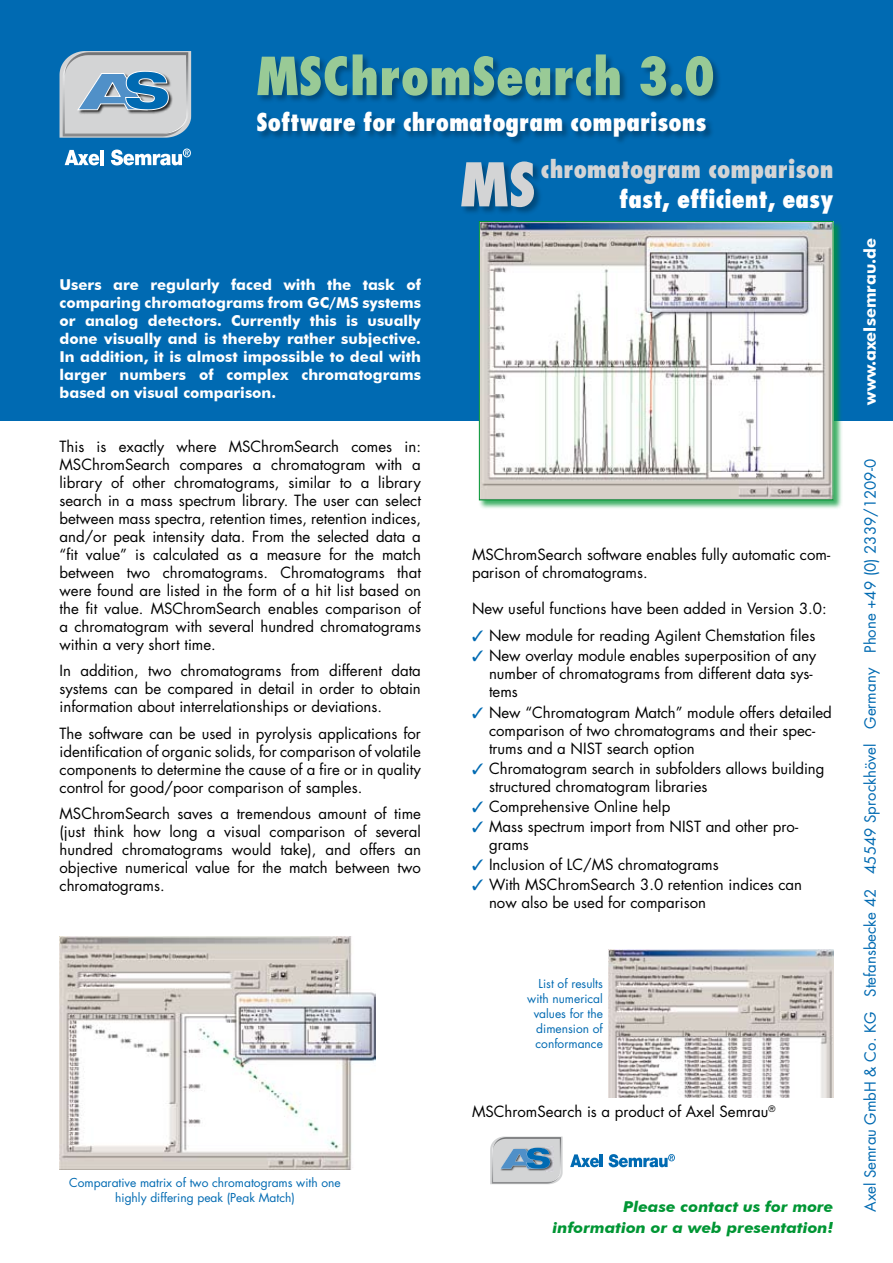
<style>
.page{position:relative;width:893px;height:1263px;background:#fff}
.page>*{position:absolute;margin:0;border:0;box-sizing:border-box;transform-origin:0 0}
.t1{font:800 condensed 58.5px "Futura";color:#d3d4d5}
.t2{font:800 condensed 51px "Futura";color:#99ca96}
.t3{font:800 condensed 24px "Futura";color:#fff}
.t4{font:800 condensed 24px "Futura";color:#d3d4d5}
.t5{font:700 16.5px "Futura BT";color:#fff}
.t6{font:15px/18px "Futura";color:#000}
.t7{font:700 15px/18px "Futura BT";color:#fff;text-align:justify}
.t8{font:15px "Futura";color:#006ab2}
.t9{font:italic 700 15px/21px "Futura BT";color:#009634;text-align:right;scale:1.07 1}
.t10{font:12px/15px "Futura";color:#006ab2;text-align:center}
.s1{color:#006ab2}
</style>
<div class="page">
<div style="left:0;top:0;width:893px;height:421px;background:#006ab2"></div>
<svg style="left:60px;top:51px;width:131px;height:87px;background:#a6b8c6"></svg>
<svg style="left:65px;top:150px;width:34px;height:15px"></svg>
<hr style="left:100px;top:150px;width:4px;height:15px;background:#fff">
<svg style="left:111px;top:148px;width:80px;height:17px"></svg>
<img style="left:60px;top:936px;width:315px;height:233px">
<img style="left:609px;top:950px;width:224px;height:147px">
<div style="left:479px;top:221px;width:364px;height:289px;background:#009634;opacity:.75"></div>
<img style="left:481px;top:223px;width:350px;height:275px">
<div style="left:479px;top:221px;width:354px;height:279px;border:1px solid #009634"></div>
<svg style="left:570px;top:1154px;width:33px;height:13px"></svg>
<svg style="left:609px;top:1154px;width:66px;height:13px"></svg>
<svg style="left:490px;top:1136px;width:73px;height:48px;background:#aabbc8"></svg>
<div style="left:257px;top:53px;width:466px;height:94px;background:#000;opacity:.3"></div>
<div style="left:460px;top:160px;width:84px;height:57px;background:#000;opacity:.3"></div>
<h2 class="t2" style="left:257px;top:44px;width:460px">MSChromSearch 3.0</h2>
<h3 class="t3" style="left:257px;top:107px;width:452px">Software for chromatogram comparisons</h3>
<h3 class="t4" style="left:541px;top:154px;width:294px">chromatogram comparison</h3>
<h3 class="t3" style="left:619px;top:184px;width:216px">fast, efficient, easy</h3>
<h1 class="t1" style="left:460px;top:148px;width:77px">MS</h1>
<p class="t7" style="left:60px;top:276px;width:363px">Users are regularly faced with the task of comparing chromatograms from GC/MS systems or analog detectors. Currently this is usually done visually and is thereby rather subjective.<br>In addition, it is almost impossible to deal with larger numbers of complex chromatograms based on visual comparison.</p>
<p class="t6" style="left:60px;top:437px;width:363px;text-align:justify">This is exactly where MSChromSearch comes in:<br>MSChromSearch compares a chromatogram with a library of other chromatograms, similar to a library search in a mass spectrum library. The user can select between mass spectra, retention times, retention indices, and/or peak intensity data. From the selected data a “fit value” is calculated as a measure for the match between two chromatograms. Chromatograms that were found are listed in the form of a hit list based on the fit value. MSChromSearch enables comparison of a chromatogram with several hundred chromatograms within a very short time.</p>
<p class="t6" style="left:60px;top:661px;width:363px;text-align:justify">In addition, two chromatograms from different data systems can be compared in detail in order to obtain information about interrelationships or deviations.</p>
<p class="t6" style="left:60px;top:724px;width:363px;text-align:justify">The software can be used in pyrolysis applications for identification of organic solids, for comparison of volatile components to determine the cause of a fire or in quality control for good/poor comparison of samples.</p>
<p class="t6" style="left:60px;top:804px;width:363px;text-align:justify">MSChromSearch saves a tremendous amount of time (just think how long a visual comparison of several hundred chromatograms would take), and offers an objective numerical value for the match between two chromatograms.</p>
<p class="t10" style="left:69px;top:1175px;width:273px">Comparative matrix of two chromatograms with one highly differing peak (Peak Match)</p>
<p class="t6" style="left:472px;top:546px;width:360px">MSChromSearch software enables fully automatic com&shy;parison of chromatograms.</p>
<p class="t6" style="left:472px;top:600px;width:356px">New useful functions have been added in Version 3.0:</p>
<p class="t6" style="left:472px;top:627px;width:345px"><span class="s1">✓</span> New module for reading Agilent Chemstation files</p>
<p class="t6" style="left:489px;top:647px;width:329px;text-indent:-17px"><span class="s1">✓</span> New overlay module enables superposition of any number of chromatograms from different data sys&shy;tems</p>
<p class="t6" style="left:489px;top:703px;width:344px;text-indent:-17px"><span class="s1">✓</span> New “Chromatogram Match” module offers detailed comparison of two chromatograms and their spec&shy;trums and a NIST search option</p>
<p class="t6" style="left:489px;top:759px;width:337px;text-indent:-17px"><span class="s1">✓</span> Chromatogram search in subfolders allows building structured chromatogram libraries</p>
<p class="t6" style="left:472px;top:797px;width:200px"><span class="s1">✓</span> Comprehensive Online help</p>
<p class="t6" style="left:489px;top:817px;width:311px;text-indent:-17px"><span class="s1">✓</span> Mass spectrum import from NIST and other pro&shy;grams</p>
<p class="t6" style="left:472px;top:855px;width:248px"><span class="s1">✓</span> Inclusion of LC/MS chromatograms</p>
<p class="t6" style="left:489px;top:875px;width:315px;text-indent:-17px"><span class="s1">✓</span> With MSChromSearch 3.0 retention indices can now also be used for comparison</p>
<p class="t10" style="left:527px;top:976px;width:77px;text-align:right">List of results with numerical values for the dimension of conformance</p>
<p class="t6" style="left:472px;top:1103px;width:305px">MSChromSearch is a product of Axel Semrau<sup>®</sup></p>
<p class="t9" style="left:553px;top:1196px;width:264px">Please contact us for more information or a web presentation!</p>
<p class="t5" style="left:860px;top:405px;width:168px;rotate:-90deg">www.axelsemrau.de</p>
<p class="t8" style="left:860px;top:1212px;width:754px;rotate:-90deg">Axel Semrau GmbH &amp; Co. KG Stefansbecke 42 45549 Sprockhövel Germany Phone +49 (0) 2339/1209-0</p>
</div>
